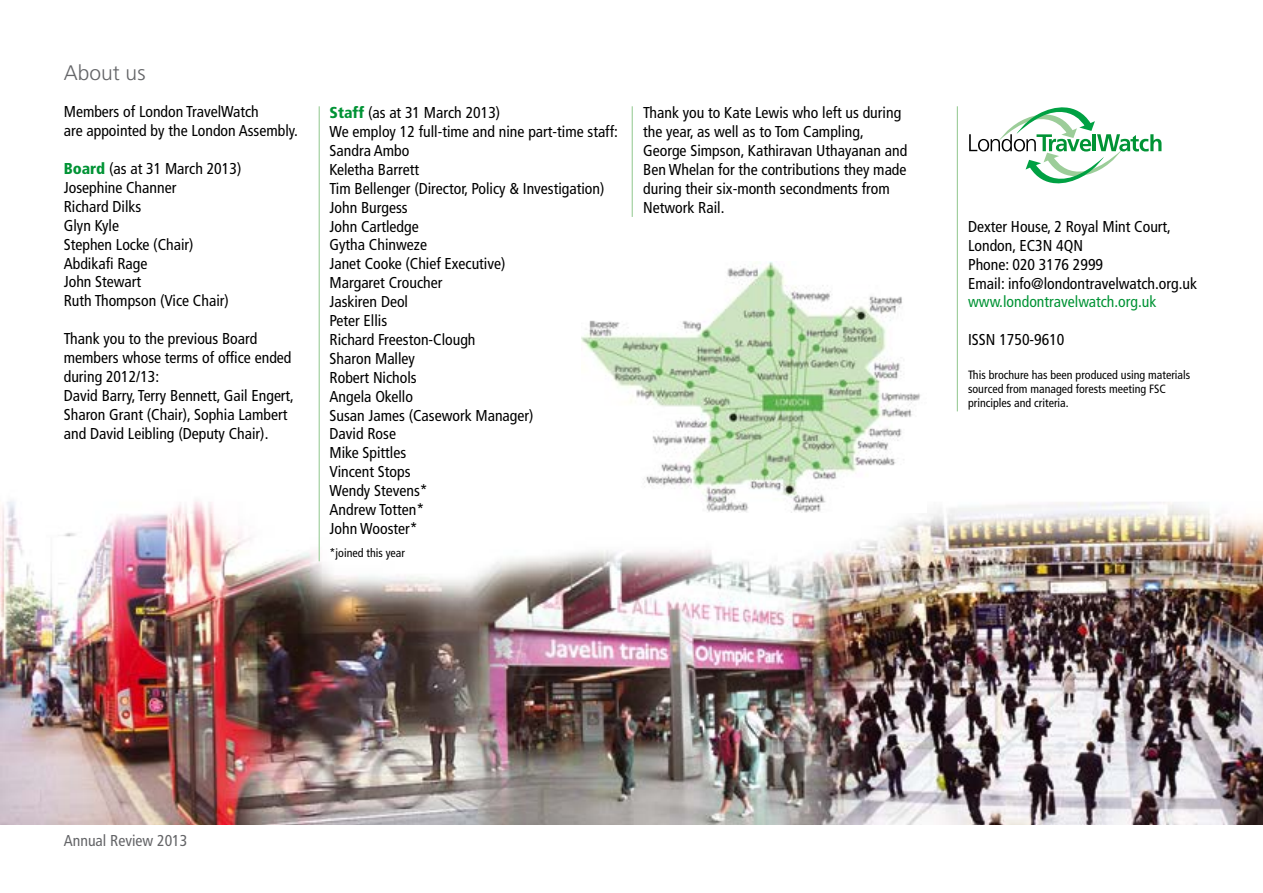
<style>
.page{position:relative;width:1263px;height:893px;background:#fff}
.page>*{position:absolute;margin:0;border:0;box-sizing:border-box;transform-origin:0 0}
.t1{font:300 21px "Frutiger";color:#646568}
.t2{font:condensed 15.75px/18.9px "Frutiger";color:#000}
.t3{font:condensed 15.75px "Frutiger";color:#009335}
.t4{font:condensed 15.75px "Frutiger";color:#646568}
.t5{font:condensed 12px/14.4px "Frutiger";color:#000}
.s1{font-weight:900;color:#009335}
</style>
<div class="page">
<img style="left:0;top:106px;width:1263px;height:719px">
<hr style="left:319px;top:106px;width:1px;height:455px;background:#9ccd99">
<hr style="left:957px;top:106px;width:1px;height:305px;background:#9ccd99">
<hr style="left:632px;top:106px;width:1px;height:111px;background:#9ccd99">
<img style="left:581px;top:261px;width:345px;height:251px">
<svg style="left:969px;top:107px;width:192px;height:84px"></svg>
<h1 class="t1" style="left:64px;top:60px;width:83px">About us</h1>
<p class="t2" style="left:64px;top:103px;width:236px">Members of London TravelWatch<br>are appointed by the London Assembly.</p>
<p class="t2" style="left:64px;top:159px;width:179px"><span class="s1">Board</span> (as at 31 March 2013)<br>Josephine Channer<br>Richard Dilks<br>Glyn Kyle<br>Stephen Locke (Chair)<br>Abdikafi Rage<br>John Stewart<br>Ruth Thompson (Vice Chair)</p>
<p class="t2" style="left:64px;top:329px;width:232px">Thank you to the previous Board members whose terms of office ended during 2012/13:<br>David Barry, Terry Bennett, Gail Engert,<br>Sharon Grant (Chair), Sophia Lambert and David Leibling (Deputy Chair).</p>
<p class="t2" style="left:330px;top:103px;width:290px"><span class="s1">Staff</span> (as at 31 March 2013)<br>We employ 12 full-time and nine part-time staff:<br>Sandra Ambo<br>Keletha Barrett<br>Tim Bellenger (Director, Policy &amp; Investigation)<br>John Burgess<br>John Cartledge<br>Gytha Chinweze<br>Janet Cooke (Chief Executive)<br>Margaret Croucher<br>Jaskiren Deol<br>Peter Ellis<br>Richard Freeston-Clough<br>Sharon Malley<br>Robert Nichols<br>Angela Okello<br>Susan James (Casework Manager)<br>David Rose<br>Mike Spittles<br>Vincent Stops<br>Wendy Stevens*<br>Andrew Totten*<br>John Wooster*</p>
<p class="t5" style="left:330px;top:546px;width:77px">*joined this year</p>
<p class="t2" style="left:643px;top:103px;width:266px">Thank you to Kate Lewis who left us during the year, as well as to Tom Campling, George Simpson, Kathiravan Uthayanan and Ben Whelan for the contributions they made during their six-month secondments from Network Rail.</p>
<p class="t2" style="left:968px;top:217px;width:230px">Dexter House, 2 Royal Mint Court,<br>London, EC3N 4QN<br>Phone: 020 3176 2999<br>Email: info@londontravelwatch.org.uk</p>
<p class="t3" style="left:968px;top:293px;width:190px">www.londontravelwatch.org.uk</p>
<p class="t2" style="left:968px;top:330px;width:98px">ISSN 1750-9610</p>
<p class="t5" style="left:968px;top:367px;width:224px">This brochure has been produced using materials sourced from managed forests meeting FSC principles and criteria.</p>
<p class="t4" style="left:64px;top:832px;width:125px">Annual Review 2013</p>
</div>
